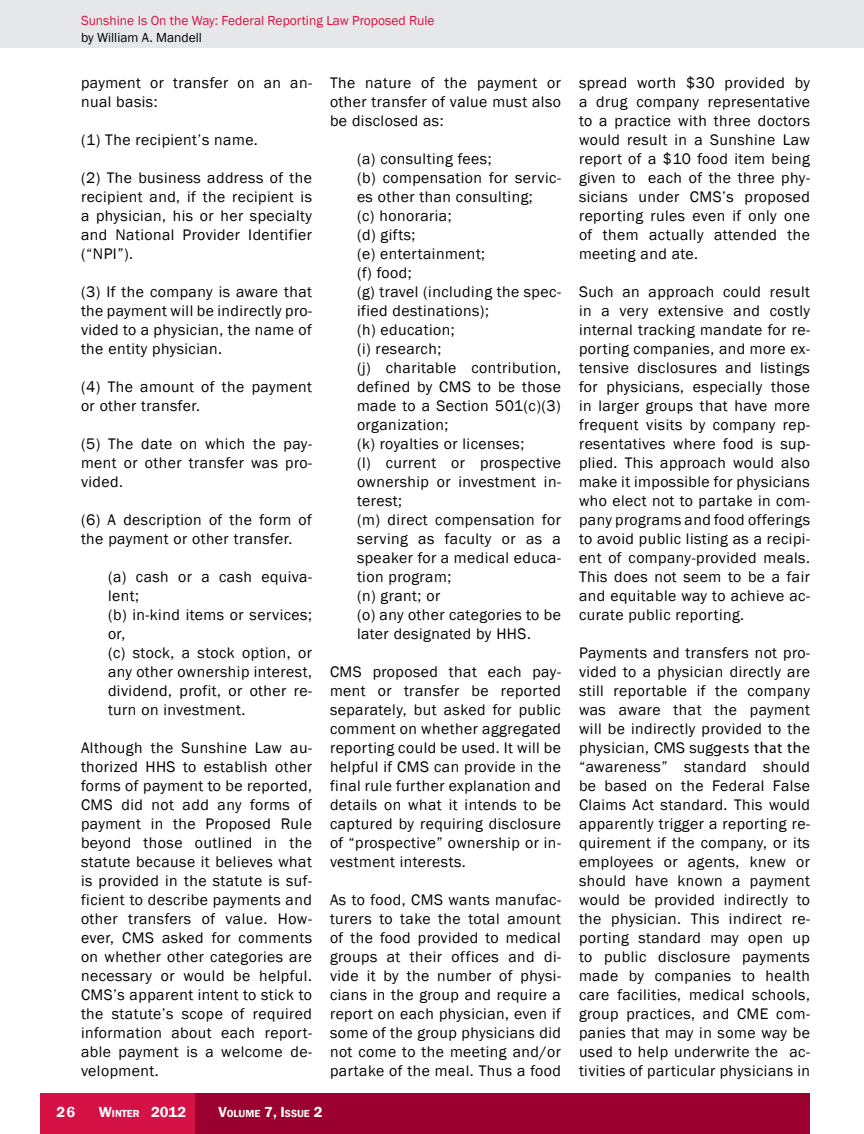
<style>
.page{position:relative;width:864px;height:1134px;background:#fff}
.page>*{position:absolute;margin:0;border:0;box-sizing:border-box;transform-origin:0 0}
.t1{font:15.75px/19px "Franklin Gothic";letter-spacing:.03em;color:#000;text-align:justify}
.t2{font:600 15px "Franklin Gothic";letter-spacing:.01em;color:#fff}
.t3{font:13.5px "Franklin Gothic";color:#d51246}
.t4{font:13.5px "Franklin Gothic";color:#000}
.t5{font:600 10.5px "Franklin Gothic";color:#fff}
.s1{font-size:10.5px}
.s2{font-size:15px}
.s3{font-family:"Myriad Pro"}
</style>
<div class="page">
<div style="left:40px;top:1094px;width:770px;height:40px;background:#9a0030"></div>
<div style="left:40px;top:1094px;width:155px;height:40px;background:#d51246"></div>
<div style="left:0;top:0;width:864px;height:47px;background:#e6e7e8"></div>
<p class="t3" style="left:81px;top:12px;width:355px">Sunshine Is On the Way: Federal Reporting Law Proposed Rule</p>
<p class="t4" style="left:81px;top:29px;width:123px">by William A. Mandell</p>
<p class="t1" style="left:81px;top:74px;width:232px">payment or transfer on an an&shy;nual basis:</p>
<p class="t1" style="left:81px;top:131px;width:178px">(1) The recipient’s name.</p>
<p class="t1" style="left:81px;top:169px;width:232px">(2) The business address of the recipient and, if the recipient is a physician, his or her specialty and National Provider Identifier (“NPI”).</p>
<p class="t1" style="left:81px;top:283px;width:233px">(3) If the company is aware that the payment will be indirectly pro&shy;vided to a physician, the name of the entity physician.</p>
<p class="t1" style="left:81px;top:378px;width:232px">(4) The amount of the payment or other transfer.</p>
<p class="t1" style="left:81px;top:435px;width:232px">(5) The date on which the pay&shy;ment or other transfer was pro&shy;vided.</p>
<p class="t1" style="left:81px;top:511px;width:232px">(6) A description of the form of the payment or other transfer.</p>
<p class="t1" style="left:108px;top:568px;width:205px;text-align:left">(a) cash or a cash equiva&shy;lent;<br>(b) in-kind items or services; or,<br>(c) stock, a stock option, or any other ownership interest, dividend, profit, or other re&shy;turn on investment.</p>
<p class="t1" style="left:81px;top:739px;width:233px">Although the Sunshine Law au&shy;thorized HHS to establish other forms of payment to be reported, CMS did not add any forms of payment in the Proposed Rule beyond those outlined in the statute because it believes what is provided in the statute is suf&shy;ficient to describe payments and other transfers of value. How&shy;ever, CMS asked for comments on whether other categories are necessary or would be helpful.<br>CMS’s apparent intent to stick to the statute’s scope of required information about each report&shy;able payment is a welcome de&shy;velopment.</p>
<p class="t1" style="left:330px;top:74px;width:233px">The nature of the payment or other transfer of value must also be disclosed as:</p>
<p class="t1" style="left:357px;top:150px;width:205px;text-align:left">(a) consulting fees;<br>(b) compensation for servic&shy;es other than consulting;<br>(c) honoraria;<br>(d) gifts;<br>(e) entertainment;<br>(f) food;<br>(g) travel (including the spec&shy;ified destinations);<br>(h) education;<br>(i) research;<br>(j) charitable contribution, defined by CMS to be those made to a Section 501(c)(3) organization;<br>(k) royalties or licenses;<br>(l) current or prospective ownership or investment in&shy;terest;<br>(m) direct compensation for serving as faculty or as a speaker for a medical educa&shy;tion program;<br>(n) grant; or<br>(o) any other categories to be later designated by HHS.</p>
<p class="t1" style="left:330px;top:663px;width:233px">CMS proposed that each pay&shy;ment or transfer be reported separately, but asked for public comment on whether aggregated reporting could be used. It will be helpful if CMS can provide in the final rule further explanation and details on what it intends to be captured by requiring disclosure of “prospective” ownership or in&shy;vestment interests.</p>
<p class="t1" style="left:330px;top:891px;width:233px">As to food, CMS wants manufac&shy;turers to take the total amount of the food provided to medical groups at their offices and di&shy;vide it by the number of physi&shy;cians in the group and require a report on each physician, even if some of the group physicians did not come to the meeting and/or partake of the meal. Thus a food</p>
<p class="t2" style="left:56px;top:1102px;width:19px">26</p>
<p class="t2" style="left:99px;top:1102px;width:89px">W<span class="s1">INTER</span> 2012</p>
<p class="t5" style="left:218px;top:1107px;width:106px"><span class="s2">V</span>OLUME <span class="s2">7, I</span>SSUE <span class="s2">2</span></p>
<p class="t1" style="left:579px;top:74px;width:233px">spread worth $30 provided by a drug company representative to a practice with three doctors would result in a Sunshine Law report of a $10 food item being given to each of the three phy&shy;sicians under CMS’s proposed reporting rules even if only one of them actually attended the meeting and ate.</p>
<p class="t1" style="left:579px;top:283px;width:233px">Such an approach could result in a very extensive and costly internal tracking mandate for re&shy;porting companies, and more ex&shy;tensive disclosures and listings for physicians, especially those in larger groups that have more frequent visits by company rep&shy;resentatives where food is sup&shy;plied. This approach would also make it impossible for physicians who elect not to partake in com&shy;pany programs and food offerings to avoid public listing as a recipi&shy;ent of company-provided meals.<br>This does not seem to be a fair and equitable way to achieve ac&shy;curate public reporting.</p>
<p class="t1" style="left:579px;top:644px;width:233px">Payments and transfers not pro&shy;vided to a physician directly are still reportable if the company was aware that the payment will be indirectly provided to the physician, CMS sug<span class="s3">gests that the </span>“awareness” standard should be based on the Federal False Claims Act standard. This would apparently trigger a reporting re&shy;quirement if the company, or its employees or agents, knew or should have known a payment would be provided indirectly to the physician. This indirect re&shy;porting standard may open up to public disclosure payments made by companies to health care facilities, medical schools, group practices, and CME com&shy;panies that may in some way be used to help underwrite the ac&shy;tivities of particular physicians in</p>
</div>
